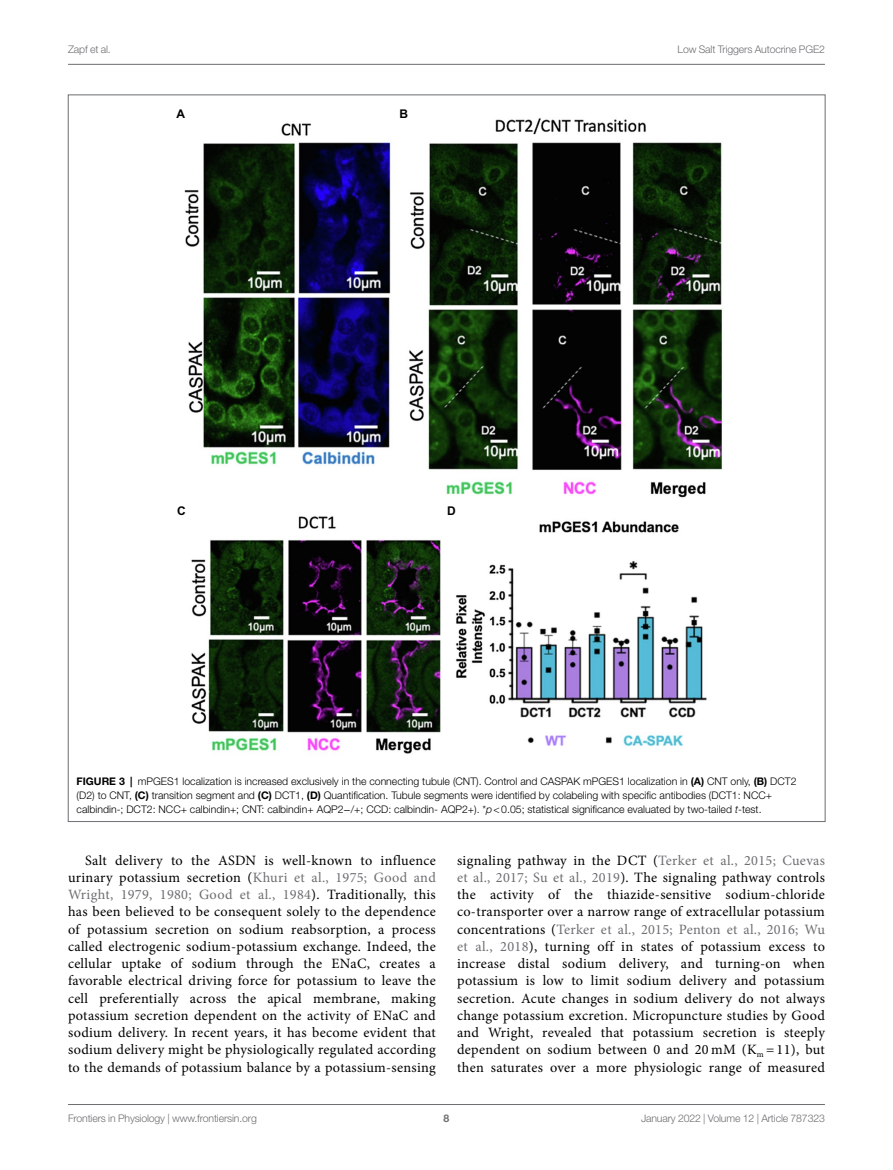
<style>
.page{position:relative;width:893px;height:1170px;background:#fff}
.page>*{position:absolute;margin:0;border:0;box-sizing:border-box;transform-origin:0 0}
.TEXT{font:14.25px/17.2px "Minion Pro";letter-spacing:.015em;color:#000;text-align:justify}
.t1{font:700 12px "Arial";color:#000}
.FIG_LEG{font:300 10.5px/14.2px "Helvetica Neue LT Std";color:#000}
.t2{font:300 10.5px "Helvetica Neue LT Std";letter-spacing:-.015em;color:#6d6e71}
.t3{font:700 10.5px "Helvetica Neue LT Std";color:#6d6e71}
.s1{font-weight:700}
.s2{font-family:"STIX General";font-weight:400}
.s3{font-style:italic}
.s4{color:#6d6e71}
</style>
<div class="page">
<hr style="left:68px;top:64px;width:757px;height:1px;background:#6d6e71">
<hr style="left:68px;top:1104px;width:757px;height:1px;background:#6d6e71">
<img style="left:184px;top:118px;width:539px;height:636px">
<p class="t2" style="left:68px;top:42px;width:44px">Zapf et al.</p>
<p class="t2" style="left:677px;top:42px;width:149px">Low Salt Triggers Autocrine PGE2</p>
<p class="t1" style="left:177px;top:106px;width:10px">A</p>
<p class="t1" style="left:399px;top:106px;width:10px">B</p>
<p class="t1" style="left:177px;top:503px;width:10px">C</p>
<p class="t1" style="left:447px;top:503px;width:10px">D</p>
<p class="FIG_LEG" style="left:77px;top:773px;width:721px"><span class="s1">FIGURE 3 |</span> mPGES1 localization is increased exclusively in the connecting tubule (CNT). Control and CASPAK mPGES1 localization in <span class="s1">(A)</span> CNT only, <span class="s1">(B)</span> DCT2 (D2) to CNT, <span class="s1">(C)</span> transition segment and <span class="s1">(C)</span> DCT1, <span class="s1">(D)</span> Quantification. Tubule segments were identified by colabeling with specific antibodies (DCT1: NCC+ calbindin-; DCT2: NCC+ calbindin+; CNT: calbindin+ AQP2<span class="s2">−</span>/+; CCD: calbindin- AQP2+). *<span class="s3">p</span>&lt;0.05; statistical significance evaluated by two-tailed <span class="s3">t</span>-test.</p>
<p class="TEXT" style="left:68px;top:851px;width:369px;text-indent:17px">Salt delivery to the ASDN is well-known to influence urinary potassium secretion (<span class="s4">Khuri et al., 1975; Good and Wright, 1979, 1980; Good et al., 1984</span>). Traditionally, this has been believed to be consequent solely to the dependence of potassium secretion on sodium reabsorption, a process called electrogenic sodium-potassium exchange. Indeed, the cellular uptake of sodium through the ENaC, creates a favorable electrical driving force for potassium to leave the cell preferentially across the apical membrane, making potassium secretion dependent on the activity of ENaC and sodium delivery. In recent years, it has become evident that sodium delivery might be physiologically regulated according to the demands of potassium balance by a potassium-sensing</p>
<p class="TEXT" style="left:457px;top:851px;width:369px">signaling pathway in the DCT (<span class="s4">Terker et al., 2015; Cuevas et al., 2017; Su et al., 2019</span>). The signaling pathway controls the activity of the thiazide-sensitive sodium-chloride co-transporter over a narrow range of extracellular potassium concentrations (<span class="s4">Terker et al., 2015; Penton et al., 2016; Wu et al., 2018</span>), turning off in states of potassium excess to increase distal sodium delivery, and turning-on when potassium is low to limit sodium delivery and potassium secretion. Acute changes in sodium delivery do not always change potassium excretion. Micropuncture studies by Good and Wright, revealed that potassium secretion is steeply dependent on sodium between 0 and 20 mM (K<sub>m</sub> = 11), but then saturates over a more physiologic range of measured</p>
<p class="t2" style="left:68px;top:1111px;width:190px">Frontiers in Physiology | www.frontiersin.org</p>
<p class="t3" style="left:444px;top:1111px;width:7px">8</p>
<p class="t2" style="left:641px;top:1111px;width:185px">January 2022 | Volume 12 | Article 787323</p>
</div>
